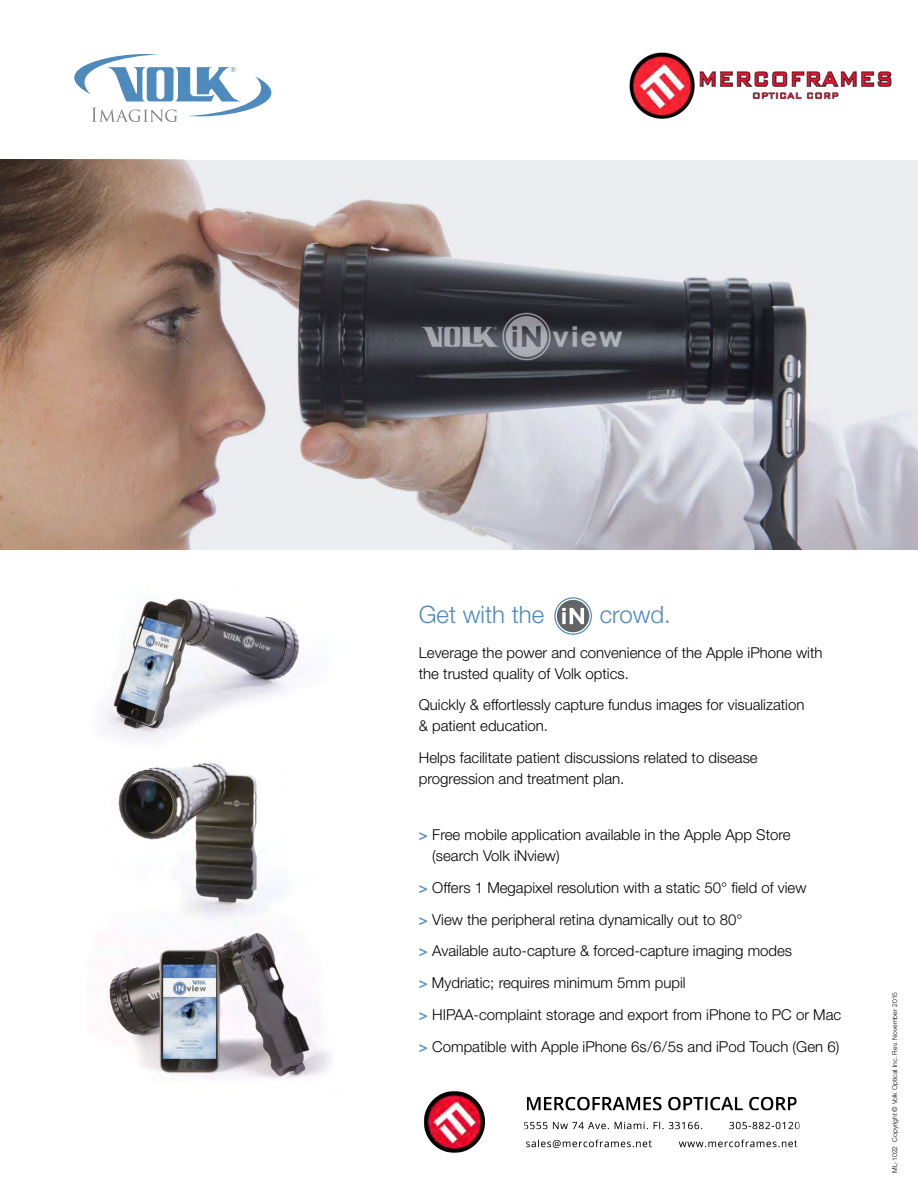
<style>
.page{position:relative;width:918px;height:1188px;background:#fff}
.page>*{position:absolute;margin:0;border:0;box-sizing:border-box;transform-origin:0 0}
.t1{font:300 24px "Helvetica Neue LT Std";color:#4f8abe}
.t2{font:300 15px/31.8px "Helvetica Neue LT Std";color:#000}
.t3{font:300 6.75px "Helvetica Neue LT Std";letter-spacing:.01em;color:#000}
.s1{color:#fff}
.s2{font-weight:500;color:#4f8abe}
</style>
<div class="page">
<img style="left:0;top:160px;width:918px;height:390px">
<svg style="left:74px;top:54px;width:198px;height:68px"></svg>
<img style="left:107px;top:938px;width:223px;height:141px">
<img style="left:118px;top:762px;width:167px;height:176px">
<img style="left:68px;top:546px;width:279px;height:195px">
<svg style="left:554px;top:597px;width:38px;height:38px"></svg>
<svg style="left:556px;top:599px;width:35px;height:35px"></svg>
<div style="left:557px;top:600px;width:32px;height:32px;background:#636466;border-radius:50%"></div>
<svg style="left:562px;top:608px;width:22px;height:16px"></svg>
<img style="left:629px;top:52px;width:263px;height:67px">
<img style="left:423px;top:1091px;width:377px;height:62px">
<h1 class="t1" style="left:419px;top:600px;width:254px">Get with the <span class="s1">IN</span> crowd.</h1>
<p class="t2" style="left:419px;top:641px;width:405px;line-height:21px">Leverage the power and convenience of the Apple iPhone with the trusted quality of Volk optics.</p>
<p class="t2" style="left:419px;top:694px;width:387px;line-height:21px">Quickly &amp; effortlessly capture fundus images for visualization &amp; patient education.</p>
<p class="t2" style="left:419px;top:747px;width:340px;line-height:21px">Helps facilitate patient discussions related to disease progression and treatment plan.</p>
<p class="t2" style="left:432px;top:824px;width:360px;line-height:21px;text-indent:-14px"><span class="s2">&gt;</span> Free mobile application available in the Apple App Store (search Volk iNview)</p>
<p class="t2" style="left:419px;top:871px;width:424px"><span class="s2">&gt;</span> Offers 1 Megapixel resolution with a static 50° field of view<br><span class="s2">&gt;</span> View the peripheral retina dynamically out to 80°<br><span class="s2">&gt;</span> Available auto-capture &amp; forced-capture imaging modes<br><span class="s2">&gt;</span> Mydriatic; requires minimum 5mm pupil<br><span class="s2">&gt;</span> HIPAA-complaint storage and export from iPhone to PC or Mac <span class="s2">&gt;</span> Compatible with Apple iPhone 6s/6/5s and iPod Touch (Gen 6)</p>
<p class="t3" style="left:891px;top:1173px;width:183px;rotate:-90deg">ML-1022 Copyright © Volk Optical Inc. Rev. November 2015</p>
</div>
